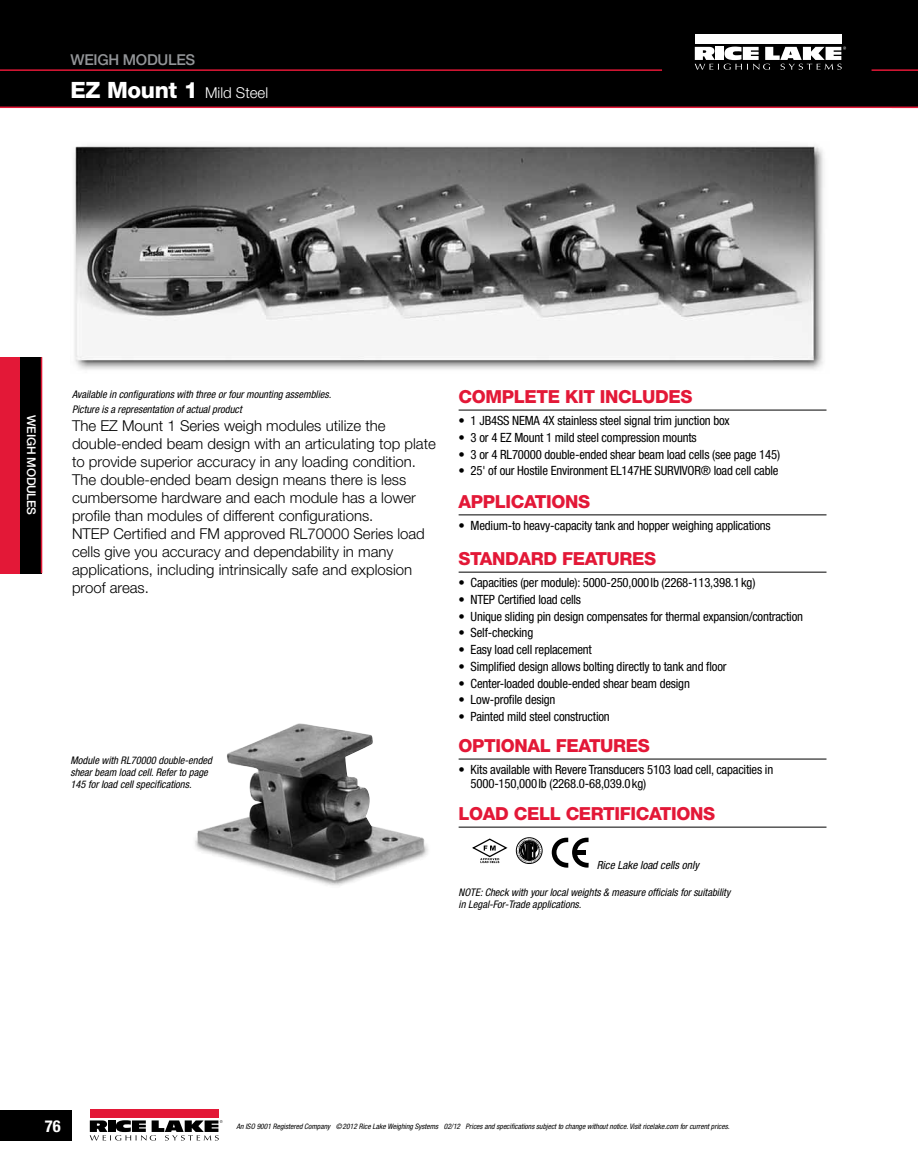
<style>
.page{position:relative;width:918px;height:1175px;background:#fff}
.page>*{position:absolute;margin:0;border:0;box-sizing:border-box;transform-origin:0 0}
.t1{font:800 18px "Helvetica Neue LT Std";letter-spacing:-.02em;color:#e31837}
.t2{font:700 condensed 16.5px "Helvetica Neue LT Std";color:#fff}
.t3{font:300 15px/18px "Helvetica Neue LT Std";color:#000}
.t4{font:300 15px "Helvetica Neue LT Std";color:#fff}
.t5{font:500 15px "Helvetica Neue LT Std";letter-spacing:-.02em;color:#939598}
.t6{font:condensed 12.75px/13.5px "Helvetica Neue LT Std";letter-spacing:-.015em;color:#000}
.t7{font:500 12px "Helvetica Neue LT Std";letter-spacing:-.02em;color:#fff}
.t8{font:italic condensed 11.25px "Helvetica Neue LT Std";color:#000}
.t9{font:italic condensed 10.5px/12px "Helvetica Neue LT Std";color:#000}
.t10{font:italic condensed 7.5px "Helvetica Neue LT Std";color:#000}
.s1{font-weight:800;font-size:22.5px}
</style>
<div class="page">
<div style="left:0;top:1109px;width:72px;height:31px;background:#000"></div>
<div style="left:0;top:0;width:918px;height:107px;background:#000"></div>
<hr style="left:0;top:69px;width:662px;height:2px;background:#e31837">
<hr style="left:0;top:106px;width:918px;height:2px;background:#e31837">
<div style="left:90px;top:1109px;width:129px;height:8px;background:#e31837"></div>
<svg style="left:90px;top:1120px;width:133px;height:20px"></svg>
<hr style="left:872px;top:69px;width:46px;height:2px;background:#e31837">
<img style="left:195px;top:723px;width:233px;height:163px">
<img style="left:74px;top:146px;width:750px;height:224px">
<div style="left:0;top:357px;width:21px;height:216px;background:#e31837"></div>
<div style="left:21px;top:357px;width:21px;height:216px;background:#000"></div>
<hr style="left:41px;top:357px;width:1px;height:216px;background:#e31837">
<div style="left:695px;top:35px;width:147px;height:9px;background:#fff"></div>
<svg style="left:695px;top:46px;width:151px;height:24px"></svg>
<hr style="left:459px;top:410px;width:368px;height:1px;background:#000">
<hr style="left:459px;top:514px;width:368px;height:1px;background:#000">
<hr style="left:459px;top:572px;width:368px;height:1px;background:#000">
<hr style="left:459px;top:758px;width:368px;height:1px;background:#000">
<hr style="left:459px;top:826px;width:368px;height:1px;background:#000">
<svg style="left:472px;top:838px;width:36px;height:25px"></svg>
<div style="left:516px;top:837px;width:26px;height:26px;border:1px solid #000;border-radius:50%"></div>
<svg style="left:517px;top:838px;width:24px;height:24px"></svg>
<svg style="left:552px;top:837px;width:37px;height:30px"></svg>
<p class="t5" style="left:71px;top:50px;width:126px">WEIGH MODULES</p>
<p class="t4" style="left:71px;top:83px;width:199px"><span class="s1">EZ MOUNT 1</span> Mild Steel</p>
<p class="t7" style="left:39px;top:415px;width:101px;rotate:90deg">WEIGH MODULES</p>
<p class="t9" style="left:72px;top:386px;width:261px;line-height:15.3px">Available in configurations with three or four mounting assemblies.<br>Picture is a representation of actual product</p>
<p class="t3" style="left:72px;top:416px;width:365px">The EZ Mount 1 Series weigh modules utilize the double-ended beam design with an articulating top plate to provide superior accuracy in any loading condition.<br>The double-ended beam design means there is less cumbersome hardware and each module has a lower profile than modules of different configurations.<br>NTEP Certified and FM approved RL70000 Series load cells give you accuracy and dependability in many applications, including intrinsically safe and explosion proof areas.</p>
<p class="t9" style="left:71px;top:754px;width:143px">Module with RL70000 double-ended shear beam load cell. Refer to page<br>145 for load cell specifications.</p>
<p class="t1" style="left:459px;top:386px;width:235px">COMPLETE KIT INCLUDES</p>
<p class="t6" style="left:459px;top:414px;width:273px">• 1 JB4SS NEMA 4X stainless steel signal trim junction box</p>
<p class="t6" style="left:459px;top:430px;width:240px">• 3 or 4 EZ Mount 1 mild steel compression mounts</p>
<p class="t6" style="left:459px;top:447px;width:323px">• 3 or 4 RL70000 double-ended shear beam load cells (see page 145)</p>
<p class="t6" style="left:459px;top:464px;width:321px">• 25' of our Hostile Environment EL147HE SURVIVOR® load cell cable</p>
<p class="t1" style="left:459px;top:490px;width:57px">APPLICATI</p>
<p class="t1" style="left:551px;top:490px;width:40px">ONS</p>
<p class="t6" style="left:459px;top:518px;width:314px">• Medium-to heavy-capacity tank and hopper weighing applications</p>
<p class="t1" style="left:459px;top:548px;width:199px">STANDARD FEATURES</p>
<p class="t6" style="left:459px;top:576px;width:298px">• Capacities (per module): 5000-250,000lb (2268-113,398.1kg)</p>
<p class="t6" style="left:459px;top:592px;width:124px">• NTEP Certified load cells</p>
<p class="t6" style="left:459px;top:609px;width:346px">• Unique sliding pin design compensates for thermal expansion/contraction</p>
<p class="t6" style="left:459px;top:626px;width:76px">• Self-checking</p>
<p class="t6" style="left:459px;top:643px;width:135px">• Easy load cell replacement</p>
<p class="t6" style="left:459px;top:659px;width:270px">• Simplified design allows bolting directly to tank and floor</p>
<p class="t6" style="left:459px;top:676px;width:233px">• Center-loaded double-ended shear beam design</p>
<p class="t6" style="left:459px;top:693px;width:98px">• Low-profile design</p>
<p class="t6" style="left:459px;top:710px;width:153px">• Painted mild steel construction</p>
<p class="t1" style="left:459px;top:734px;width:193px">OPTIONAL FEATURES</p>
<p class="t6" style="left:471px;top:762px;width:304px;text-indent:-12px">• Kits available with Revere Transducers 5103 load cell, capacities in<br>5000-150,000lb (2268.0-68,039.0kg)</p>
<p class="t1" style="left:459px;top:803px;width:155px">LOAD CELL CERTIFICATI</p>
<p class="t1" style="left:676px;top:803px;width:40px">ONS</p>
<p class="t8" style="left:597px;top:859px;width:104px">Rice Lake load cells only</p>
<p class="t9" style="left:459px;top:886px;width:273px">NOTE: Check with your local weights &amp; measure officials for suitability in Legal-For-Trade applications.</p>
<p class="t2" style="left:45px;top:1116px;width:18px">76</p>
<p class="t10" style="left:236px;top:1122px;width:495px">An ISO 9001 Registered Company ©2012 Rice Lake Weighing Systems 02/12 Prices and specifications subject to change without notice. Visit ricelake.com for current prices.</p>
</div>
